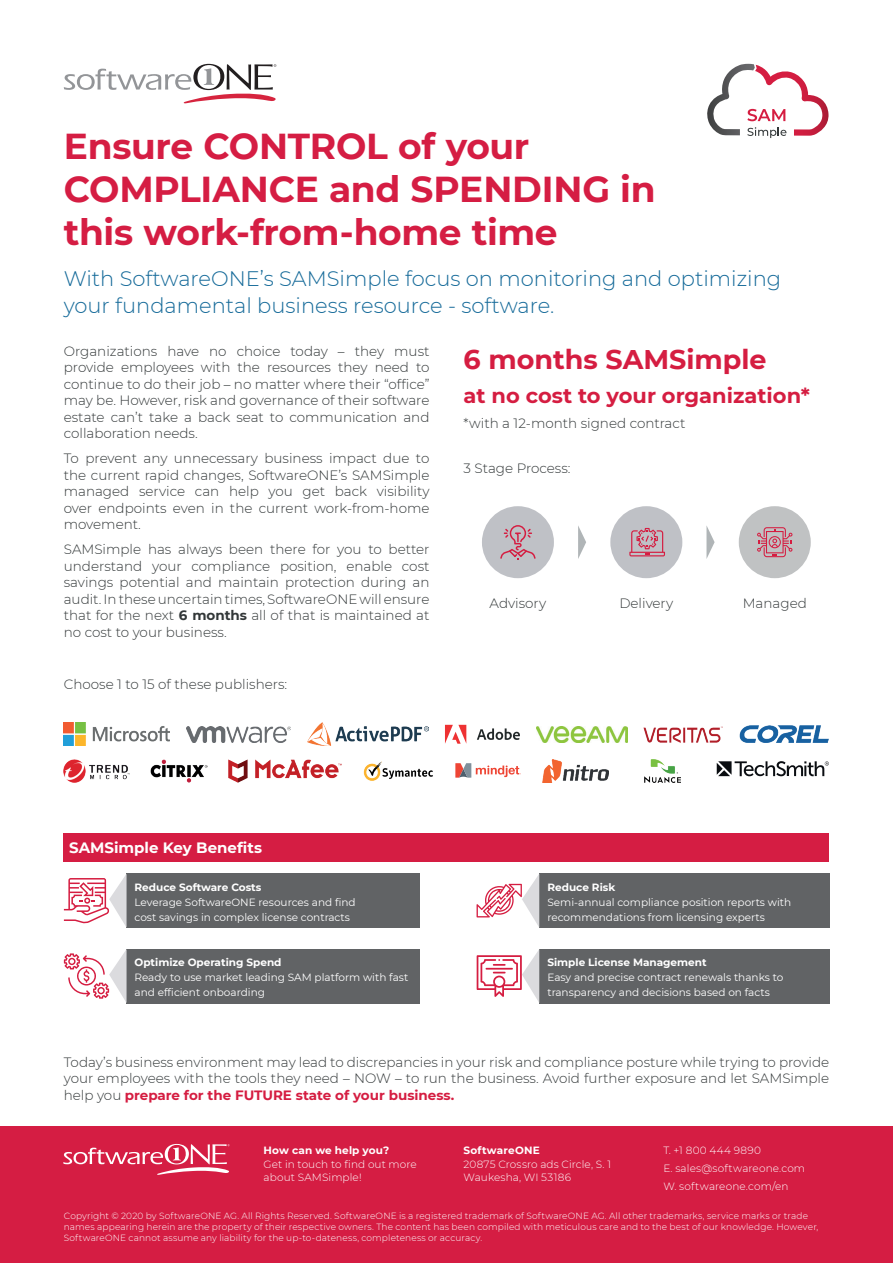
<style>
.page{position:relative;width:893px;height:1263px;background:#fff}
.page>*{position:absolute;margin:0;border:0;box-sizing:border-box;transform-origin:0 0}
.t1{font:700 36px/43.2px "Montserrat";letter-spacing:-.01em;color:#d51d43}
.t2{font:700 27px "Montserrat";color:#d51d41}
.t3{font:300 21px/27px "Montserrat";color:#156a99}
.t4{font:700 21px "Montserrat";color:#d51d41}
.t5{font:700 15px "Montserrat";color:#fff}
.t6{font:300 13.5px/16.5px "Montserrat";color:#323738;text-align:justify}
.t7{font:10.5px/15px "Montserrat";color:#fff}
.t8{font:300 10.5px/13.5px "Montserrat";letter-spacing:.01em;color:#fff}
.t9{font:700 10.5px "Montserrat";color:#fff}
.t10{font:300 10.5px "Montserrat";letter-spacing:.035em;color:#fff}
.t11{font:700 10.5px "Montserrat";letter-spacing:.02em;color:#fff}
.t12{font:300 9px/10.8px "Montserrat";letter-spacing:.015em;color:#fff}
.s1{font-weight:700}
.s2{font-weight:700;color:#d51d41}
</style>
<div class="page">
<div style="left:0;top:1127px;width:893px;height:136px;background:#d51d43"></div>
<svg style="left:64px;top:64px;width:212px;height:39px"></svg>
<div style="left:64px;top:833px;width:765px;height:28px;background:#d51d43"></div>
<div style="left:127px;top:874px;width:293px;height:54px;background:#616365"></div>
<div style="left:539px;top:874px;width:290px;height:54px;background:#616365"></div>
<div style="left:127px;top:949px;width:293px;height:54px;background:#616365"></div>
<div style="left:539px;top:949px;width:290px;height:54px;background:#616365"></div>
<img style="left:186px;top:726px;width:105px;height:16px">
<img style="left:63px;top:723px;width:106px;height:22px">
<img style="left:308px;top:723px;width:120px;height:23px">
<svg style="left:445px;top:725px;width:21px;height:19px"></svg>
<svg style="left:477px;top:728px;width:43px;height:12px"></svg>
<img style="left:537px;top:726px;width:90px;height:16px">
<img style="left:644px;top:726px;width:78px;height:16px">
<img style="left:739px;top:726px;width:90px;height:16px">
<svg style="left:717px;top:761px;width:112px;height:15px"></svg>
<img style="left:64px;top:759px;width:66px;height:23px">
<img style="left:151px;top:759px;width:56px;height:23px">
<img style="left:228px;top:759px;width:113px;height:23px">
<img style="left:363px;top:761px;width:70px;height:20px">
<svg style="left:455px;top:763px;width:66px;height:15px"></svg>
<img style="left:542px;top:759px;width:66px;height:23px">
<img style="left:644px;top:759px;width:36px;height:23px">
<div style="left:482px;top:506px;width:72px;height:72px;background:#bfc1c6;border-radius:50%"></div>
<div style="left:610px;top:506px;width:72px;height:72px;background:#bfc1c6;border-radius:50%"></div>
<div style="left:739px;top:506px;width:72px;height:72px;background:#c0c2c3;border-radius:50%"></div>
<svg style="left:500px;top:525px;width:36px;height:34px"></svg>
<svg style="left:629px;top:528px;width:36px;height:28px"></svg>
<svg style="left:757px;top:527px;width:35px;height:30px"></svg>
<svg style="left:578px;top:526px;width:8px;height:33px"></svg>
<svg style="left:706px;top:526px;width:9px;height:33px"></svg>
<svg style="left:64px;top:874px;width:63px;height:54px"></svg>
<svg style="left:477px;top:874px;width:62px;height:53px"></svg>
<svg style="left:64px;top:949px;width:63px;height:54px"></svg>
<svg style="left:477px;top:950px;width:62px;height:52px"></svg>
<svg style="left:707px;top:64px;width:122px;height:74px"></svg>
<svg style="left:63px;top:1144px;width:167px;height:31px"></svg>
<h1 class="t1" style="left:64px;top:122px;width:593px">Ensure CONTROL of your<br>COMPLIANCE and SPENDING in this work-from-home time</h1>
<h3 class="t3" style="left:64px;top:265px;width:719px">With SoftwareONE’s SAMSimple focus on monitoring and optimizing your fundamental business resource - software.</h3>
<p class="t6" style="left:64px;top:342px;width:367px">Organizations have no choice today – they must provide employees with the resources they need to continue to do their job – no matter where their “office” may be. However, risk and governance of their software estate can’t take a back seat to communication and collaboration needs.</p>
<p class="t6" style="left:64px;top:450px;width:367px">To prevent any unnecessary business impact due to the current rapid changes, SoftwareONE’s SAMSimple managed service can help you get back visibility over endpoints even in the current work-from-home movement.</p>
<p class="t6" style="left:64px;top:541px;width:367px">SAMSimple has always been there for you to better understand your compliance position, enable cost savings potential and maintain protection during an audit. In these uncertain times, SoftwareONE will ensure that for the next <span class="s1">6 months</span> all of that is maintained at no cost to your business.</p>
<p class="t6" style="left:64px;top:675px;width:225px">Choose 1 to 15 of these publishers:</p>
<h2 class="t2" style="left:463px;top:340px;width:305px">6 months SAMSimple</h2>
<h3 class="t4" style="left:463px;top:380px;width:348px">at no cost to your organization*</h3>
<p class="t6" style="left:463px;top:414px;width:223px">*with a 12-month signed contract</p>
<p class="t6" style="left:463px;top:459px;width:109px">3 Stage Process:</p>
<p class="t6" style="left:490px;top:594px;width:58px">Advisory</p>
<p class="t6" style="left:619px;top:594px;width:55px">Delivery</p>
<p class="t6" style="left:743px;top:594px;width:66px">Managed</p>
<p class="t5" style="left:69px;top:836px;width:194px">SAMSimple Key Benefits</p>
<p class="t9" style="left:135px;top:879px;width:128px">Reduce Software Costs</p>
<p class="t7" style="left:135px;top:894px;width:223px">Leverage SoftwareONE resources and find cost savings in complex license contracts</p>
<p class="t9" style="left:135px;top:955px;width:149px">Optimize Operating Spend</p>
<p class="t7" style="left:135px;top:969px;width:275px">Ready to use market leading SAM platform with fast and efficient onboarding</p>
<p class="t9" style="left:547px;top:879px;width:69px">Reduce Risk</p>
<p class="t7" style="left:547px;top:894px;width:245px">Semi-annual compliance position reports with recommendations from licensing experts</p>
<p class="t9" style="left:547px;top:955px;width:161px">Simple License Management</p>
<p class="t7" style="left:547px;top:969px;width:237px">Easy and precise contract renewals thanks to transparency and decisions based on facts</p>
<p class="t6" style="left:64px;top:1053px;width:767px">Today’s business environment may lead to discrepancies in your risk and compliance posture while trying to provide your employees with the tools they need – NOW – to run the business. Avoid further exposure and let SAMSimple help you <span class="s2">prepare for the FUTURE state of your business.</span></p>
<p class="t11" style="left:463px;top:1143px;width:78px">SoftwareONE</p>
<p class="t10" style="left:663px;top:1143px;width:99px">T. +1 800 444 9890</p>
<p class="t8" style="left:463px;top:1157px;width:149px">20875 Crossro ads Circle, S. 1<br>Waukesha, WI 53186</p>
<p class="t9" style="left:264px;top:1143px;width:127px">How can we help you?</p>
<p class="t8" style="left:264px;top:1157px;width:155px">Get in touch to find out more about SAMSimple!</p>
<p class="t8" style="left:663px;top:1159px;width:143px;line-height:18px">E. sales@softwareone.com<br>W. softwareone.com/en</p>
<p class="t12" style="left:64px;top:1210px;width:756px">Copyright © 2020 by SoftwareONE AG. All Rights Reserved. SoftwareONE is a registered trademark of SoftwareONE AG. All other trademarks, service marks or trade names appearing herein are the property of their respective owners. The content has been compiled with meticulous care and to the best of our knowledge. However,<br>SoftwareONE cannot assume any liability for the up-to-dateness, completeness or accuracy.</p>
</div>
